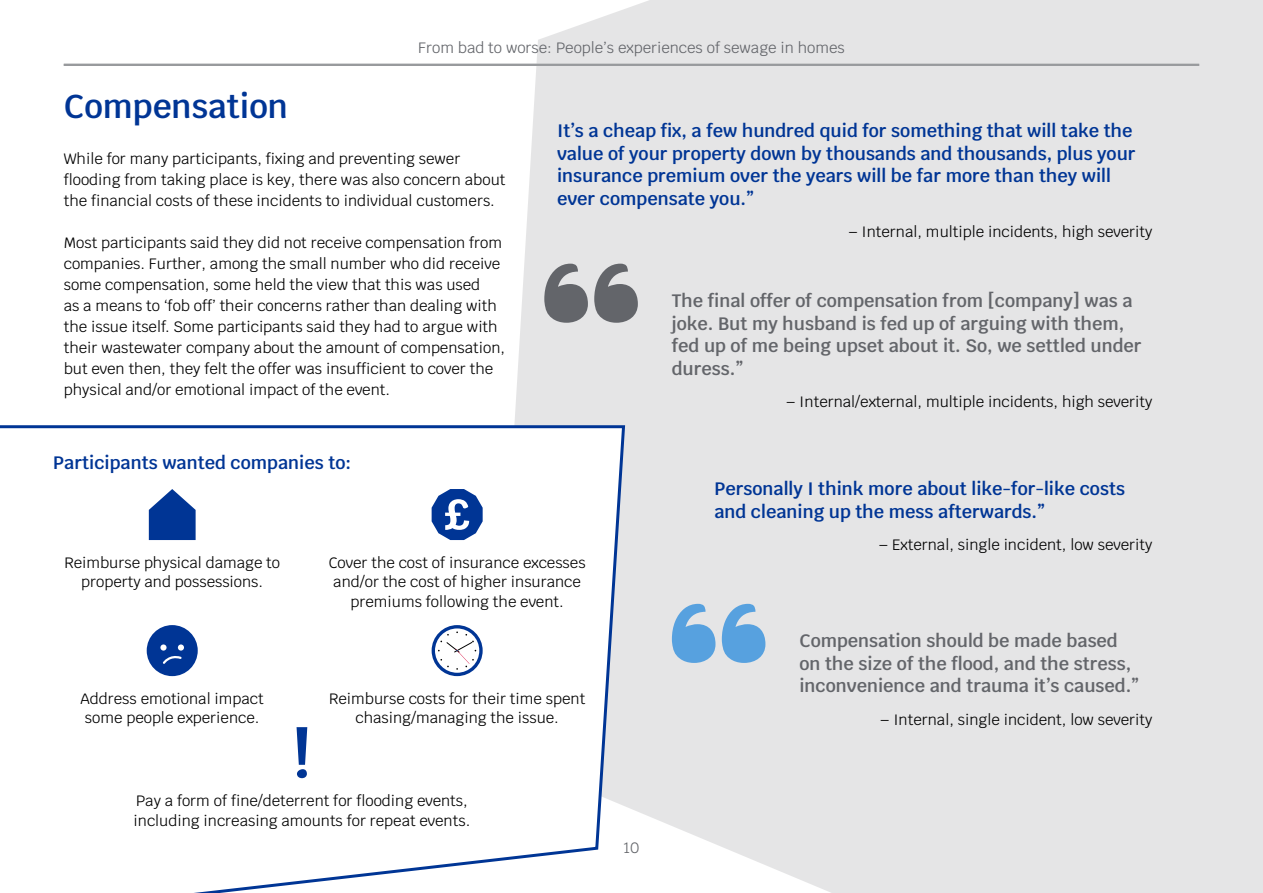
<style>
.page{position:relative;width:1263px;height:893px;background:#fff}
.page>*{position:absolute;margin:0;border:0;box-sizing:border-box;transform-origin:0 0}
.Title{font:600 33px "Krub";color:#003595}
.subheading{font:600 18px/22.5px "Krub";color:#003595}
.subheading-2{font:600 18px/22.5px "Krub";color:#63656a}
.Body_copy_LCS{font:600 18px "Krub";color:#003595}
.Body_copy_LCS-2{font:15px/21px "Krub";color:#000}
.subheading-3{font:15px "Krub";color:#000}
.t1{font:15px "Krub";color:#63656a}
</style>
<div class="page">
<div style="left:494px;top:0;width:769px;height:893px;background:#e5e5e6"></div>
<svg style="left:0;top:424px;width:627px;height:469px"></svg>
<svg style="left:544px;top:264px;width:44px;height:59px;background:#8d8e92"></svg>
<svg style="left:594px;top:264px;width:44px;height:59px;background:#8d8e92"></svg>
<svg style="left:672px;top:604px;width:43px;height:59px;background:#83b6e1"></svg>
<svg style="left:722px;top:604px;width:43px;height:59px;background:#83b6e1"></svg>
<hr style="left:64px;top:64px;width:1135px;height:2px;background:#989a9d">
<svg style="left:297px;top:727px;width:10px;height:38px"></svg>
<div style="left:297px;top:769px;width:10px;height:9px;background:#003595;border-radius:4px"></div>
<svg style="left:432px;top:489px;width:51px;height:51px"></svg>
<div style="left:147px;top:625px;width:51px;height:51px;background:#003595;border-radius:50%"></div>
<svg style="left:163px;top:656px;width:19px;height:8px"></svg>
<svg style="left:160px;top:644px;width:7px;height:7px"></svg>
<div style="left:178px;top:644px;width:6px;height:7px;background:#fff;border-radius:50%"></div>
<svg style="left:149px;top:489px;width:47px;height:51px"></svg>
<svg style="left:432px;top:625px;width:51px;height:51px"></svg>
<p class="t1" style="left:418px;top:35px;width:428px">From bad to worse: People’s experiences of sewage in homes</p>
<p class="Title" style="left:64px;top:88px;width:226px">Compensation</p>
<p class="Body_copy_LCS-2" style="left:64px;top:148px;width:443px">While for many participants, fixing and preventing sewer flooding from taking place is key, there was also concern about the financial costs of these incidents to individual customers.</p>
<p class="Body_copy_LCS-2" style="left:64px;top:232px;width:443px">Most participants said they did not receive compensation from companies. Further, among the small number who did receive some compensation, some held the view that this was used<br>as a means to ‘fob off’ their concerns rather than dealing with the issue itself. Some participants said they had to argue with their wastewater company about the amount of compensation, but even then, they felt the offer was insufficient to cover the physical and/or emotional impact of the event.</p>
<p class="Body_copy_LCS" style="left:53px;top:452px;width:300px">Participants wanted companies to:</p>
<p class="subheading" style="left:557px;top:120px;width:580px">It’s a cheap fix, a few hundred quid for something that will take the value of your property down by thousands and thousands, plus your insurance premium over the years will be far more than they will ever compensate you.”</p>
<p class="subheading-3" style="left:848px;top:219px;width:306px">‒ Internal, multiple incidents, high severity</p>
<p class="subheading-2" style="left:672px;top:290px;width:471px">The final offer of compensation from [company] was a joke. But my husband is fed up of arguing with them, fed up of me being upset about it. So, we settled under duress.”</p>
<p class="subheading-3" style="left:786px;top:389px;width:368px">‒ Internal/external, multiple incidents, high severity</p>
<p class="subheading" style="left:714px;top:478px;width:412px">Personally I think more about like-for-like costs and cleaning up the mess afterwards.”</p>
<p class="subheading-3" style="left:879px;top:532px;width:275px">‒ External, single incident, low severity</p>
<p class="Body_copy_LCS-2" style="left:64px;top:553px;width:217px;line-height:19.5px;text-align:center">Reimburse physical damage to property and possessions.</p>
<p class="Body_copy_LCS-2" style="left:329px;top:553px;width:258px;line-height:19.5px;text-align:center">Cover the cost of insurance excesses and/or the cost of higher insurance premiums following the event.</p>
<p class="Body_copy_LCS-2" style="left:81px;top:689px;width:185px;line-height:19.5px">Address emotional impact some people experience.</p>
<p class="Body_copy_LCS-2" style="left:329px;top:689px;width:258px;line-height:19.5px;text-align:center">Reimburse costs for their time spent chasing/managing the issue.</p>
<p class="Body_copy_LCS-2" style="left:134px;top:791px;width:338px;line-height:19.5px">Pay a form of fine/deterrent for flooding events, including increasing amounts for repeat events.</p>
<p class="t1" style="left:623px;top:835px;width:18px">10</p>
<p class="subheading-2" style="left:799px;top:630px;width:341px">Compensation should be made based on the size of the flood, and the stress, inconvenience and trauma it’s caused.”</p>
<p class="subheading-3" style="left:880px;top:707px;width:274px">‒ Internal, single incident, low severity</p>
</div>
